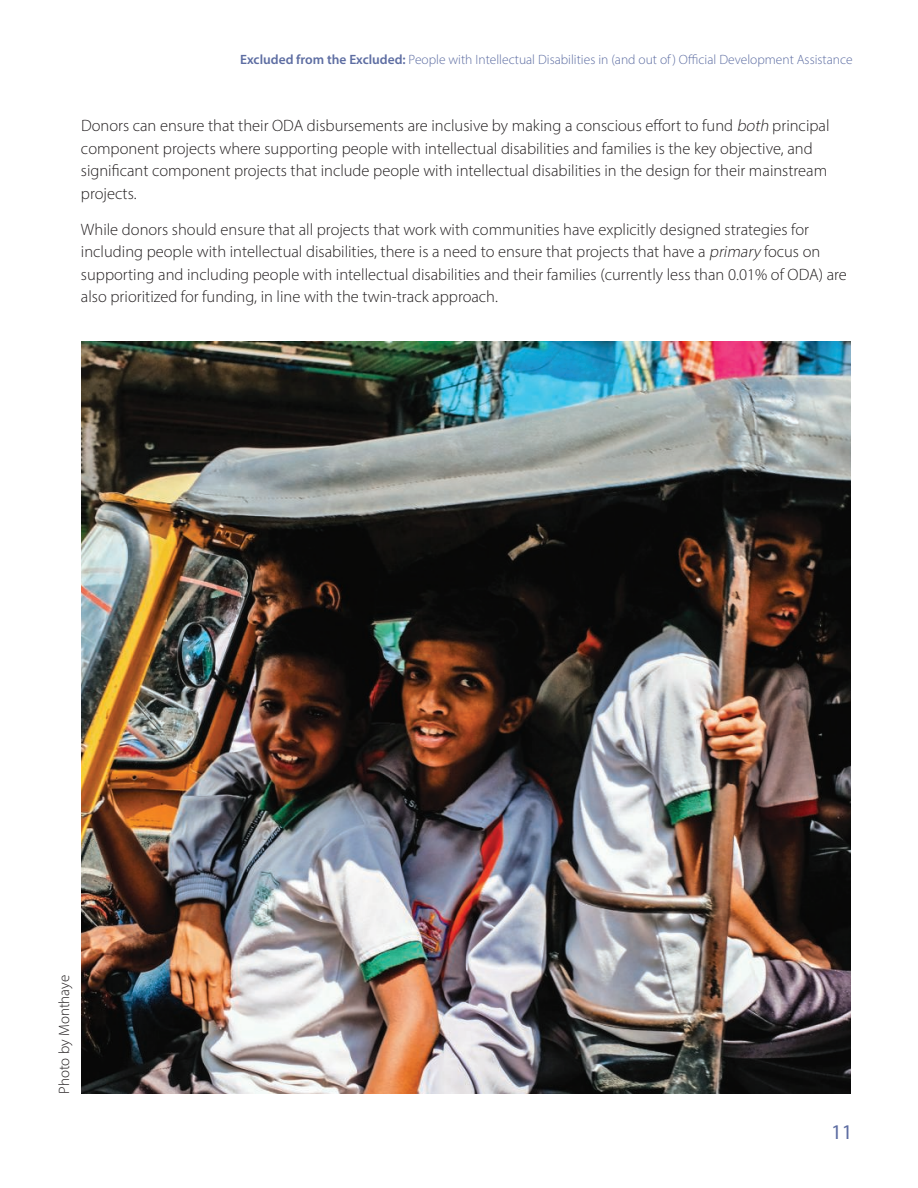
<style>
.page{position:relative;width:918px;height:1188px;background:#fff}
.page>*{position:absolute;margin:0;border:0;box-sizing:border-box;transform-origin:0 0}
.t1{font:21px "Myriad Pro";color:#5d6da2}
.body{font:300 16.5px/22.5px "Myriad Pro";color:#231f20}
.t2{font:300 15px "Myriad Pro";color:#231f20}
.t3{font:300 13.5px "Myriad Pro";color:#5d6da2}
.s1{font-weight:600}
.s2{font-style:italic}
</style>
<div class="page">
<img style="left:81px;top:342px;width:769px;height:752px">
<p class="t3" style="left:240px;top:52px;width:614px"><span class="s1">Excluded from the Excluded:</span> People with Intellectual Disabilities in (and out of ) Official Development Assistance</p>
<p class="body" style="left:81px;top:114px;width:750px">Donors can ensure that their ODA disbursements are inclusive by making a conscious effort to fund <span class="s2">both</span> principal component projects where supporting people with intellectual disabilities and families is the key objective, and significant component projects that include people with intellectual disabilities in the design for their mainstream projects.</p>
<p class="body" style="left:81px;top:218px;width:767px">While donors should ensure that all projects that work with communities have explicitly designed strategies for including people with intellectual disabilities, there is a need to ensure that projects that have a <span class="s2">primary</span> focus on supporting and including people with intellectual disabilities and their families (currently less than 0.01% of ODA) are also prioritized for funding, in line with the twin-track approach.</p>
<p class="t2" style="left:55px;top:1094px;width:120px;rotate:-90deg">Photo by Monthaye</p>
<p class="t1" style="left:831px;top:1119px;width:23px">11</p>
</div>
